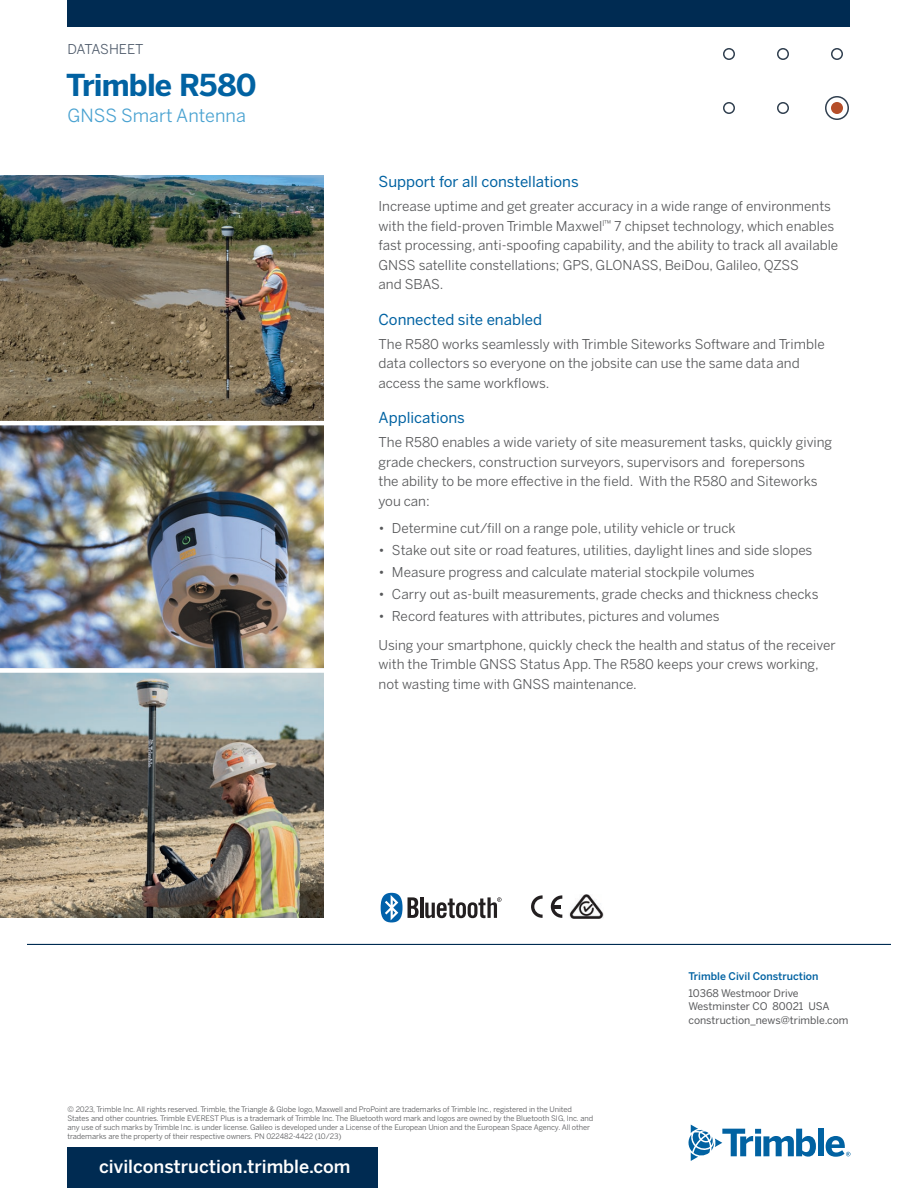
<style>
.page{position:relative;width:918px;height:1188px;background:#fff}
.page>*{position:absolute;margin:0;border:0;box-sizing:border-box;transform-origin:0 0}
.t1{font:700 30px "Benton Sans";letter-spacing:-.03em;color:#0162a2}
.t2{font:500 18px "Benton Sans";color:#fff}
.t3{font:18px "Benton Sans";color:#49a2d1}
.t4{font:15px "Benton Sans";color:#0162a2}
.t5{font:13.5px/19.5px "Benton Sans";color:#57585a}
.t6{font:13.5px "Benton Sans";letter-spacing:-.01em;color:#4f5b6b}
.t7{font:10.5px/13.5px "Benton Sans";color:#57585a}
.t8{font:500 10.5px "Benton Sans";color:#0162a2}
.t9{font:7.5px/9px "Benton Sans";letter-spacing:-.01em;color:#57585a}
</style>
<div class="page">
<div style="left:68px;top:1148px;width:310px;height:40px;background:#002b52"></div>
<img style="left:0;top:673px;width:324px;height:245px">
<img style="left:0;top:176px;width:324px;height:245px">
<img style="left:0;top:425px;width:324px;height:243px">
<div style="left:68px;top:0;width:782px;height:27px;background:#002b52"></div>
<hr style="left:27px;top:944px;width:864px;height:1px;background:#002b52">
<hr style="left:420px;top:897px;width:3px;height:21px;background:#231f20">
<svg style="left:381px;top:893px;width:38px;height:29px"></svg>
<svg style="left:425px;top:897px;width:77px;height:21px"></svg>
<svg style="left:531px;top:895px;width:12px;height:23px"></svg>
<svg style="left:551px;top:895px;width:11px;height:23px"></svg>
<img style="left:569px;top:895px;width:35px;height:24px">
<div style="left:831px;top:48px;width:12px;height:12px;border:2px solid #314050;border-radius:50%"></div>
<div style="left:831px;top:102px;width:12px;height:12px;background:#b54e29;border-radius:50%"></div>
<div style="left:825px;top:96px;width:24px;height:24px;border:2px solid #314050;border-radius:50%"></div>
<div style="left:777px;top:48px;width:12px;height:12px;border:2px solid #314050;border-radius:50%"></div>
<div style="left:723px;top:48px;width:12px;height:12px;border:2px solid #314050;border-radius:50%"></div>
<div style="left:777px;top:102px;width:12px;height:12px;border:2px solid #314050;border-radius:50%"></div>
<div style="left:723px;top:102px;width:12px;height:12px;border:2px solid #314050;border-radius:50%"></div>
<div style="left:818px;top:1129px;width:6px;height:27px;background:#0162a2"></div>
<svg style="left:826px;top:1136px;width:25px;height:21px"></svg>
<svg style="left:688px;top:1125px;width:128px;height:36px"></svg>
<p class="t6" style="left:68px;top:40px;width:78px">DATASHEET</p>
<h1 class="t1" style="left:66px;top:63px;width:192px">Trimble R580</h1>
<h2 class="t3" style="left:68px;top:102px;width:180px">GNSS Smart Antenna</h2>
<p class="t4" style="left:378px;top:171px;width:202px">Support for all constellations</p>
<p class="t5" style="left:378px;top:196px;width:461px">Increase uptime and get greater accuracy in a wide range of environments with the field-proven Trimble Maxwel<sup>l™</sup> 7 chipset technology, which enables fast processing, anti-spoofing capability, and the ability to track all available GNSS satellite constellations; GPS, GLONASS, BeiDou, Galileo, QZSS<br>and SBAS.</p>
<p class="t4" style="left:378px;top:309px;width:165px">Connected site enabled</p>
<p class="t5" style="left:378px;top:333px;width:448px">The R580 works seamlessly with Trimble Siteworks Software and Trimble data collectors so everyone on the jobsite can use the same data and access the same workflows.</p>
<p class="t4" style="left:378px;top:407px;width:88px">Applications</p>
<p class="t5" style="left:378px;top:432px;width:455px">The R580 enables a wide variety of site measurement tasks, quickly giving grade checkers, construction surveyors, supervisors and forepersons<br>the ability to be more effective in the field. With the R580 and Siteworks you can:</p>
<p class="t5" style="left:378px;top:517px;width:359px">• Determine cut/fill on a range pole, utility vehicle or truck</p>
<p class="t5" style="left:378px;top:539px;width:435px">• Stake out site or road features, utilities, daylight lines and side slopes</p>
<p class="t5" style="left:378px;top:561px;width:378px">• Measure progress and calculate material stockpile volumes</p>
<p class="t5" style="left:378px;top:584px;width:442px">• Carry out as-built measurements, grade checks and thickness checks</p>
<p class="t5" style="left:378px;top:601px;width:459px;line-height:28.8px">• Record features with attributes, pictures and volumes<br>Using your smartphone, quickly check the health and status of the receiver</p>
<p class="t5" style="left:378px;top:654px;width:442px">with the Trimble GNSS Status App. The R580 keeps your crews working, not wasting time with GNSS maintenance.</p>
<p class="t8" style="left:688px;top:969px;width:132px">Trimble Civil Construction</p>
<p class="t7" style="left:688px;top:986px;width:162px">10368 Westmoor Drive<br>Westminster CO 80021 USA construction_news@trimble.com</p>
<p class="t9" style="left:68px;top:1104px;width:527px">© 2023, Trimble Inc. All rights reserved. Trimble, the Triangle &amp; Globe logo, Maxwell and ProPoint are trademarks of Trimble Inc., registered in the United States and other countries. Trimble EVEREST Plus is a trademark of Trimble Inc. The Bluetooth word mark and logos are owned by the Bluetooth SIG, Inc. and any use of such marks by Trimble Inc. is under license. Galileo is developed under a License of the European Union and the European Space Agency. All other trademarks are the property of their respective owners. PN 022482-4422 (10/23)</p>
<h2 class="t2" style="left:99px;top:1153px;width:253px">civilconstruction.trimble.com</h2>
</div>
